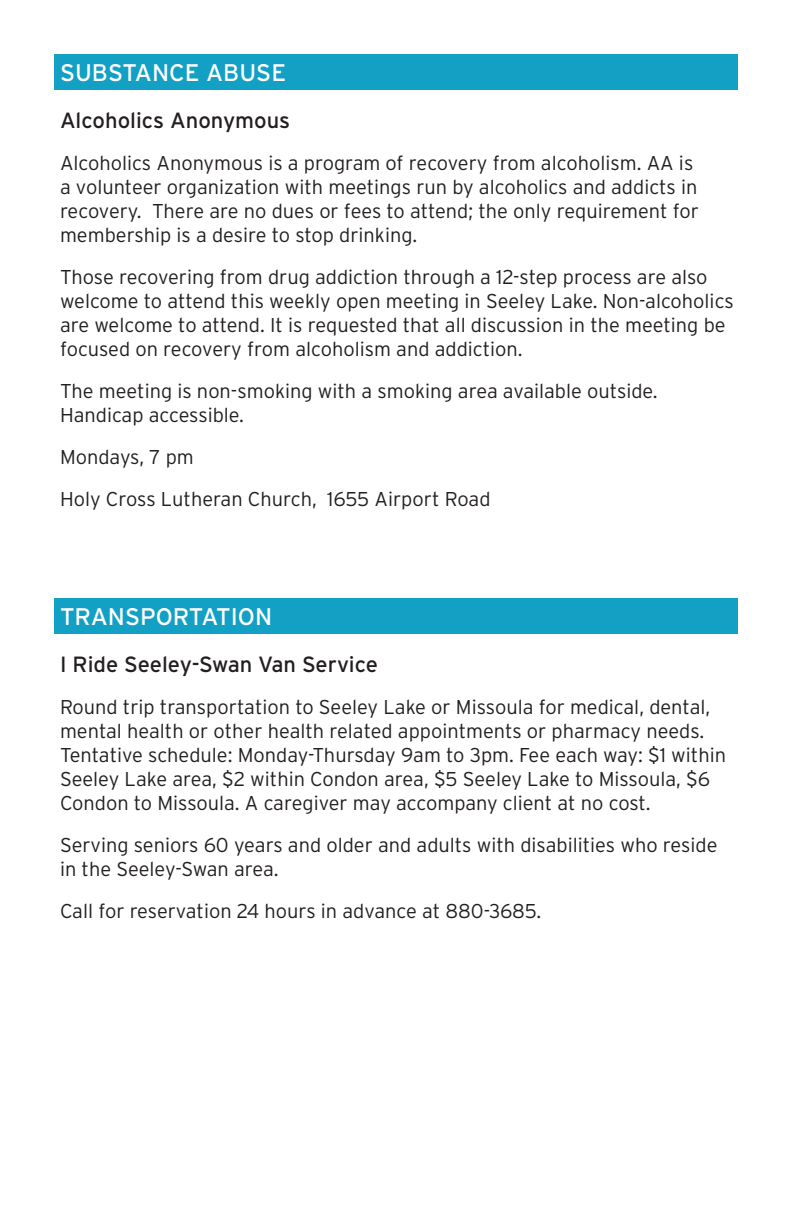
<style>
.page{position:relative;width:792px;height:1224px;background:#fff}
.page>*{position:absolute;margin:0;border:0;box-sizing:border-box;transform-origin:0 0}
.t1{font:24px "Interstate";color:#fff}
.t2{font:22px "Interstate";color:#231f20}
.t3{font:300 20px/24px "Interstate";color:#231f20}
</style>
<div class="page">
<div style="left:54px;top:598px;width:684px;height:36px;background:#13a0c5"></div>
<div style="left:54px;top:54px;width:684px;height:36px;background:#13a0c5"></div>
<p class="t1" style="left:60px;top:58px;width:228px">SUBSTANCE ABUSE</p>
<p class="t2" style="left:60px;top:107px;width:232px">Alcoholics Anonymous</p>
<p class="t3" style="left:60px;top:151px;width:640px">Alcoholics Anonymous is a program of recovery from alcoholism. AA is a volunteer organization with meetings run by alcoholics and addicts in recovery. There are no dues or fees to attend; the only requirement for membership is a desire to stop drinking.</p>
<p class="t3" style="left:60px;top:265px;width:675px">Those recovering from drug addiction through a 12-step process are also welcome to attend this weekly open meeting in Seeley Lake. Non-alcoholics are welcome to attend. It is requested that all discussion in the meeting be focused on recovery from alcoholism and addiction.</p>
<p class="t3" style="left:60px;top:379px;width:599px">The meeting is non-smoking with a smoking area available outside.<br>Handicap accessible.</p>
<p class="t3" style="left:60px;top:445px;width:135px">Mondays, 7 pm</p>
<p class="t3" style="left:60px;top:487px;width:432px">Holy Cross Lutheran Church, 1655 Airport Road</p>
<p class="t1" style="left:60px;top:602px;width:214px">TRANSPORTATION</p>
<p class="t2" style="left:60px;top:651px;width:320px">I Ride Seeley-Swan Van Service</p>
<p class="t3" style="left:60px;top:695px;width:668px">Round trip transportation to Seeley Lake or Missoula for medical, dental, mental health or other health related appointments or pharmacy needs.<br>Tentative schedule: Monday-Thursday 9am to 3pm. Fee each way: $1 within Seeley Lake area, $2 within Condon area, $5 Seeley Lake to Missoula, $6<br>Condon to Missoula. A caregiver may accompany client at no cost.</p>
<p class="t3" style="left:60px;top:833px;width:659px">Serving seniors 60 years and older and adults with disabilities who reside in the Seeley-Swan area.</p>
<p class="t3" style="left:60px;top:899px;width:483px">Call for reservation 24 hours in advance at 880-3685.</p>
</div>
